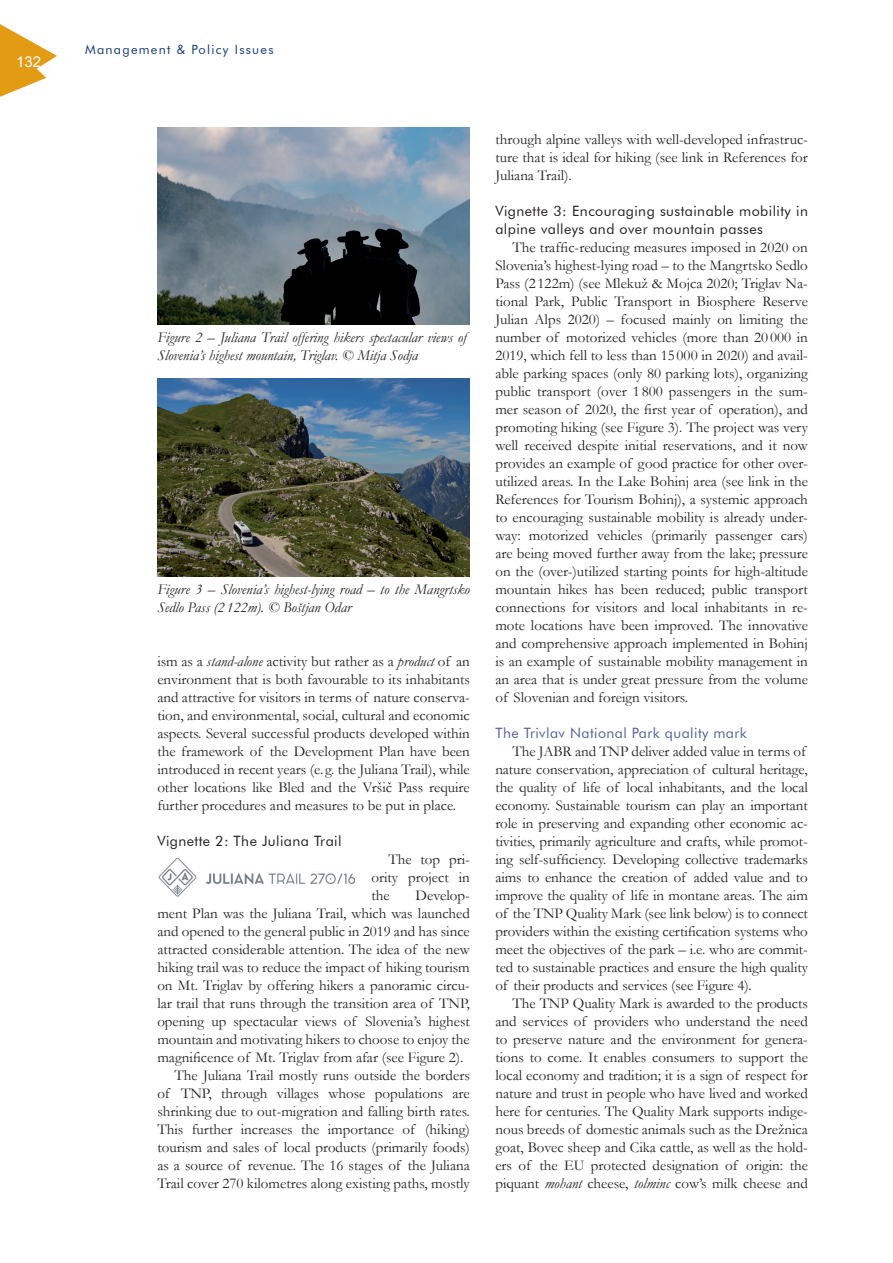
<style>
.page{position:relative;width:893px;height:1263px;background:#fff}
.page>*{position:absolute;margin:0;border:0;box-sizing:border-box;transform-origin:0 0}
.t1{font:15px/18px "Garamond";color:#231f20;text-align:justify}
.t2{font:italic 15px/18px "Garamond";color:#231f20}
.t3{font:15px "Arial";color:#fff}
.t4{font:14.25px/18px "Futura BT";letter-spacing:.03em;color:#231f20}
.t5{font:14.25px "Futura BT";letter-spacing:.03em;color:#536194}
.t6{font:12.75px "Futura BT";letter-spacing:.1em;color:#143977}
.s1{font-style:italic}
</style>
<div class="page">
<svg style="left:0;top:24px;width:57px;height:73px"></svg>
<img style="left:157px;top:127px;width:313px;height:197px">
<img style="left:157px;top:378px;width:313px;height:198px">
<img style="left:158px;top:857px;width:197px;height:40px">
<p class="t3" style="left:16px;top:51px;width:27px">132</p>
<p class="t6" style="left:85px;top:42px;width:190px">Management &amp; Policy Issues</p>
<p class="t2" style="left:157px;top:328px;width:311px">Figure 2 – Juliana Trail offering hikers spectacular views of<br>Slovenia’s highest mountain, Triglav. © Mitja Sodja</p>
<p class="t2" style="left:157px;top:580px;width:314px">Figure 3 – Slovenia’s highest-lying road – to the Mangrtsko<br>Sedlo Pass (2 122m). © Boštjan Odar</p>
<p class="t1" style="left:157px;top:652px;width:314px">ism as a <span class="s1">stand-alone</span> activity but rather as a <span class="s1">product</span> of an environment that is both favourable to its inhabitants and attractive for visitors in terms of nature conserva&shy;tion, and environmental, social, cultural and economic aspects. Several successful products developed within the framework of the Development Plan have been introduced in recent years (e. g. the Juliana Trail), while other locations like Bled and the Vršič Pass require further procedures and measures to be put in place.</p>
<p class="t4" style="left:157px;top:832px;width:186px">Vignette 2: The Juliana Trail</p>
<p class="t1" style="left:371px;top:850px;width:100px;text-indent:17px">The top pri&shy;ority project in the</p>
<p class="t1" style="left:416px;top:886px;width:56px">Develop-</p>
<p class="t1" style="left:157px;top:904px;width:314px">ment Plan was the Juliana Trail, which was launched</p>
<p class="t1" style="left:157px;top:922px;width:314px">and opened to the general public in 2019 and has since</p>
<p class="t1" style="left:157px;top:940px;width:314px">attracted considerable attention. The idea of the new</p>
<p class="t1" style="left:157px;top:958px;width:314px">hiking trail was to reduce the impact of hiking tourism</p>
<p class="t1" style="left:157px;top:976px;width:314px">on Mt. Triglav by offering hikers a panoramic circu-</p>
<p class="t1" style="left:157px;top:994px;width:314px">lar trail that runs through the transition area of TNP,</p>
<p class="t1" style="left:157px;top:1012px;width:314px">opening up spectacular views of Slovenia’s highest</p>
<p class="t1" style="left:157px;top:1030px;width:314px">mountain and motivating hikers to choose to enjoy the</p>
<p class="t1" style="left:157px;top:1048px;width:308px">magnificence of Mt. Triglav from afar (see Figure 2).</p>
<p class="t1" style="left:174px;top:1066px;width:297px">The Juliana Trail mostly runs outside the borders</p>
<p class="t1" style="left:157px;top:1084px;width:314px">of TNP, through villages whose populations are</p>
<p class="t1" style="left:157px;top:1102px;width:314px">shrinking due to out-migration and falling birth rates.</p>
<p class="t1" style="left:157px;top:1120px;width:314px">This further increases the importance of (hiking)</p>
<p class="t1" style="left:157px;top:1138px;width:314px">tourism and sales of local products (primarily foods)</p>
<p class="t1" style="left:157px;top:1156px;width:314px">as a source of revenue. The 16 stages of the Juliana</p>
<p class="t1" style="left:157px;top:1174px;width:314px">Trail cover 270 kilometres along existing paths, mostly</p>
<p class="t1" style="left:495px;top:130px;width:314px">through alpine valleys with well-developed infrastruc&shy;ture that is ideal for hiking (see link in References for Juliana Trail).</p>
<p class="t4" style="left:495px;top:202px;width:314px">Vignette 3: Encouraging sustainable mobility in alpine valleys and over mountain passes</p>
<p class="t1" style="left:495px;top:238px;width:314px;text-indent:17px">The traffic-reducing measures imposed in 2020 on Slovenia’s highest-lying road – to the Mangrtsko Sedlo Pass (2 122m) (see Mlekuž &amp; Mojca 2020; Triglav Na&shy;tional Park, Public Transport in Biosphere Reserve Julian Alps 2020) – focused mainly on limiting the number of motorized vehicles (more than 20 000 in 2019, which fell to less than 15 000 in 2020) and avail&shy;able parking spaces (only 80 parking lots), organizing public transport (over 1 800 passengers in the sum&shy;mer season of 2020, the first year of operation), and promoting hiking (see Figure 3). The project was very well received despite initial reservations, and it now provides an example of good practice for other over&shy;utilized areas. In the Lake Bohinj area (see link in the References for Tourism Bohinj), a systemic approach to encouraging sustainable mobility is already under&shy;way: motorized vehicles (primarily passenger cars) are being moved further away from the lake; pressure on the (over-)utilized starting points for high-altitude mountain hikes has been reduced; public transport connections for visitors and local inhabitants in re&shy;mote locations have been improved. The innovative and comprehensive approach implemented in Bohinj is an example of sustainable mobility management in an area that is under great pressure from the volume of Slovenian and foreign visitors.</p>
<p class="t5" style="left:495px;top:724px;width:253px">The Trivlav National Park quality mark</p>
<p class="t1" style="left:495px;top:742px;width:314px;text-align:left;text-indent:17px">The JABR and TNP deliver added value in terms of nature conservation, appreciation of cultural heritage, the quality of life of local inhabitants, and the local economy. Sustainable tourism can play an important role in preserving and expanding other economic ac&shy;tivities, primarily agriculture and crafts, while promot&shy;ing self-sufficiency. Developing collective trademarks aims to enhance the creation of added value and to improve the quality of life in montane areas. The aim of the TNP Quality Mark (see link below) is to connect providers within the existing certification systems who meet the objectives of the park – i.e. who are commit&shy;ted to sustainable practices and ensure the high quality of their products and services (see Figure 4).</p>
<p class="t1" style="left:495px;top:994px;width:314px;text-indent:17px">The TNP Quality Mark is awarded to the products and services of providers who understand the need to preserve nature and the environment for genera&shy;tions to come. It enables consumers to support the local economy and tradition; it is a sign of respect for nature and trust in people who have lived and worked here for centuries. The Quality Mark supports indige&shy;nous breeds of domestic animals such as the Drežnica goat, Bovec sheep and Cika cattle, as well as the hold&shy;ers of the EU protected designation of origin: the piquant <span class="s1">mohant</span> cheese, <span class="s1">tolminc</span> cow’s milk cheese and</p>
</div>
